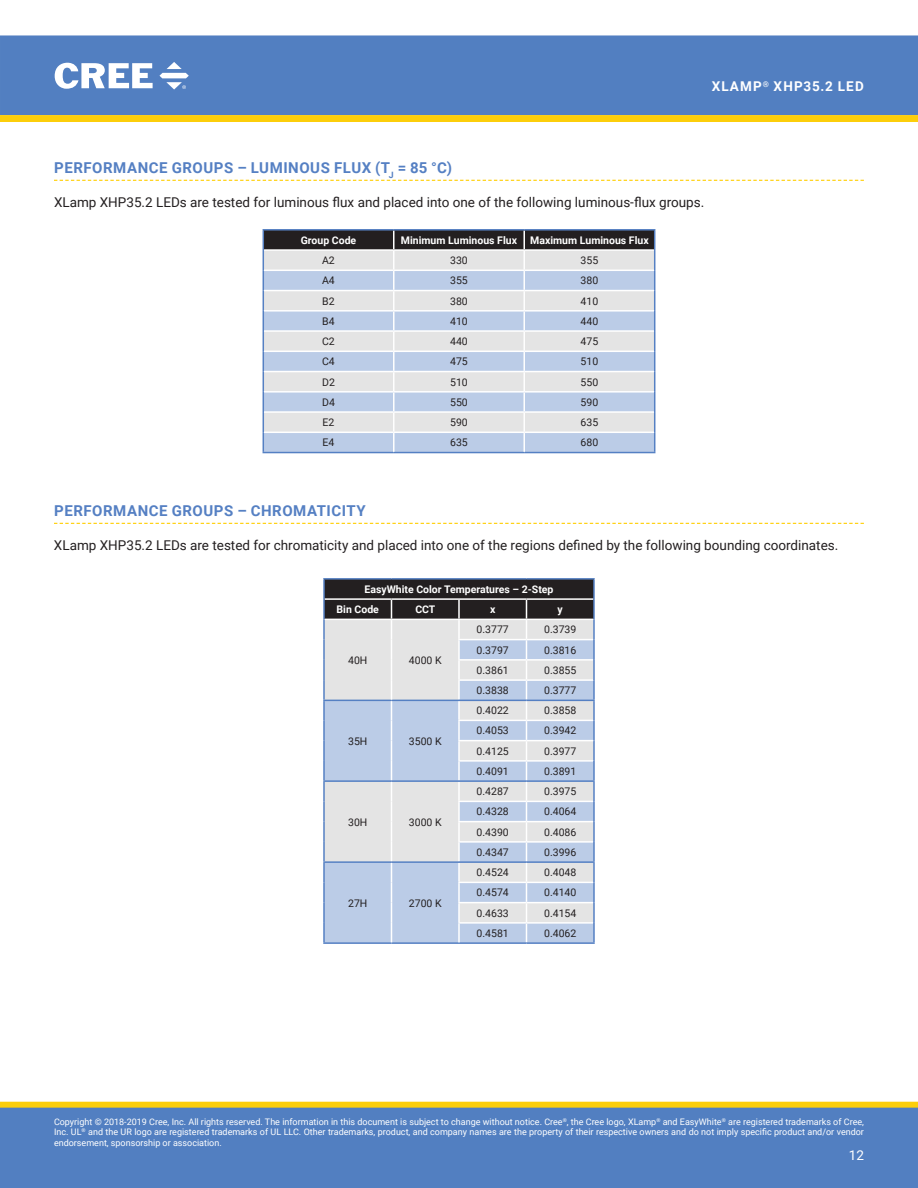
<style>
.page{position:relative;width:918px;height:1188px;background:#fff}
.page>*{position:absolute;margin:0;border:0;box-sizing:border-box;transform-origin:0 0}
.t1{font:700 15px "Roboto";letter-spacing:.035em;color:#5580c3}
.t2{font:13.5px "Roboto";color:#231f20}
.t3{font:700 13.5px "Roboto";letter-spacing:.085em;color:#fff}
.t4{font:13.5px "Roboto";color:#fff}
.t5{font:10.5px "Roboto";color:#231f20}
.t6{font:700 10.5px/20.2px "Roboto";color:#fff}
.t7{font:9px/10.8px "Roboto";color:#fff;text-align:justify}
</style>
<div class="page">
<div style="left:1px;top:36px;width:916px;height:78px;background:#527fc1"></div>
<div style="left:0;top:35px;width:918px;height:80px;border:1px solid #527fc1"></div>
<svg style="left:55px;top:63px;width:98px;height:26px"></svg>
<svg style="left:159px;top:62px;width:30px;height:28px"></svg>
<div style="left:1px;top:1102px;width:916px;height:6px;background:#fcce0b"></div>
<div style="left:0;top:1102px;width:918px;height:6px;border:1px solid #fcce0b"></div>
<div style="left:0;top:1108px;width:918px;height:80px;background:#527fc1"></div>
<svg style="left:0;top:115px;width:918px;height:7px;background:#fbce0d"></svg>
<svg style="left:54px;top:180px;width:810px;height:1px"></svg>
<svg style="left:54px;top:523px;width:810px;height:1px"></svg>
<hr style="left:263px;top:229px;width:131px;height:2px;background:#5580c3">
<hr style="left:394px;top:229px;width:130px;height:2px;background:#5580c3">
<hr style="left:524px;top:229px;width:131px;height:2px;background:#5580c3">
<hr style="left:263px;top:452px;width:131px;height:1px;background:#5580c3">
<hr style="left:394px;top:452px;width:130px;height:1px;background:#5580c3">
<hr style="left:524px;top:452px;width:131px;height:1px;background:#5580c3">
<svg style="left:263px;top:230px;width:392px;height:222px;background:#c0c7d4"></svg>
<hr style="left:264px;top:270px;width:130px;height:1px;background:#fff">
<hr style="left:394px;top:270px;width:130px;height:1px;background:#fff">
<hr style="left:524px;top:270px;width:130px;height:1px;background:#fff">
<hr style="left:264px;top:290px;width:130px;height:1px;background:#fff">
<hr style="left:394px;top:290px;width:130px;height:1px;background:#fff">
<hr style="left:524px;top:290px;width:130px;height:1px;background:#fff">
<hr style="left:264px;top:310px;width:130px;height:2px;background:#fff">
<hr style="left:394px;top:310px;width:130px;height:2px;background:#fff">
<hr style="left:524px;top:310px;width:130px;height:2px;background:#fff">
<hr style="left:264px;top:330px;width:130px;height:2px;background:#fff">
<hr style="left:394px;top:330px;width:130px;height:2px;background:#fff">
<hr style="left:524px;top:330px;width:130px;height:2px;background:#fff">
<hr style="left:264px;top:351px;width:130px;height:1px;background:#fff">
<hr style="left:394px;top:351px;width:130px;height:1px;background:#fff">
<hr style="left:524px;top:351px;width:130px;height:1px;background:#fff">
<hr style="left:264px;top:371px;width:130px;height:1px;background:#fff">
<hr style="left:394px;top:371px;width:130px;height:1px;background:#fff">
<hr style="left:524px;top:371px;width:130px;height:1px;background:#fff">
<hr style="left:264px;top:391px;width:130px;height:2px;background:#fff">
<hr style="left:394px;top:391px;width:130px;height:2px;background:#fff">
<hr style="left:524px;top:391px;width:130px;height:2px;background:#fff">
<hr style="left:264px;top:411px;width:130px;height:2px;background:#fff">
<hr style="left:394px;top:411px;width:130px;height:2px;background:#fff">
<hr style="left:524px;top:411px;width:130px;height:2px;background:#fff">
<hr style="left:264px;top:432px;width:130px;height:1px;background:#fff">
<hr style="left:394px;top:432px;width:130px;height:1px;background:#fff">
<hr style="left:524px;top:432px;width:130px;height:1px;background:#fff">
<hr style="left:459px;top:942px;width:67px;height:2px;background:#5580c3">
<hr style="left:526px;top:942px;width:69px;height:2px;background:#5580c3">
<hr style="left:323px;top:942px;width:68px;height:2px;background:#5580c3">
<hr style="left:391px;top:942px;width:68px;height:2px;background:#5580c3">
<hr style="left:323px;top:578px;width:68px;height:2px;background:#5580c3">
<hr style="left:391px;top:578px;width:68px;height:2px;background:#5580c3">
<hr style="left:459px;top:578px;width:67px;height:2px;background:#5580c3">
<hr style="left:526px;top:578px;width:69px;height:2px;background:#5580c3">
<svg style="left:323px;top:579px;width:272px;height:363px;background:#bcc4d2"></svg>
<h2 class="t3" style="left:712px;top:77px;width:154px">XLAMP<sup>®</sup> XHP35.2 LED</h2>
<h1 class="t1" style="left:54px;top:157px;width:400px">PERFORMANCE GROUPS – LUMINOUS FLUX (T<sub>J</sub> = 85 °C)</h1>
<h2 class="t2" style="left:54px;top:192px;width:652px">XLamp XHP35.2 LEDs are tested for luminous flux and placed into one of the following luminous-flux groups.</h2>
<p class="t6" style="left:301px;top:230px;width:57px">Group Code</p>
<p class="t6" style="left:401px;top:230px;width:118px">Minimum Luminous Flux</p>
<p class="t6" style="left:530px;top:230px;width:120px">Maximum Luminous Flux</p>
<p class="t5" style="left:322px;top:253px;width:14px">A2</p>
<p class="t5" style="left:450px;top:253px;width:19px">330</p>
<p class="t5" style="left:581px;top:253px;width:19px">355</p>
<p class="t5" style="left:322px;top:273px;width:14px">A4</p>
<p class="t5" style="left:450px;top:273px;width:19px">355</p>
<p class="t5" style="left:581px;top:273px;width:19px">380</p>
<p class="t5" style="left:322px;top:294px;width:14px">B2</p>
<p class="t5" style="left:450px;top:294px;width:19px">380</p>
<p class="t5" style="left:581px;top:294px;width:19px">410</p>
<p class="t5" style="left:322px;top:314px;width:14px">B4</p>
<p class="t5" style="left:450px;top:314px;width:19px">410</p>
<p class="t5" style="left:581px;top:314px;width:19px">440</p>
<p class="t5" style="left:322px;top:334px;width:14px">C2</p>
<p class="t5" style="left:450px;top:334px;width:19px">440</p>
<p class="t5" style="left:581px;top:334px;width:19px">475</p>
<p class="t5" style="left:322px;top:354px;width:14px">C4</p>
<p class="t5" style="left:450px;top:354px;width:19px">475</p>
<p class="t5" style="left:581px;top:354px;width:19px">510</p>
<p class="t5" style="left:322px;top:375px;width:14px">D2</p>
<p class="t5" style="left:450px;top:375px;width:19px">510</p>
<p class="t5" style="left:581px;top:375px;width:19px">550</p>
<p class="t5" style="left:322px;top:395px;width:14px">D4</p>
<p class="t5" style="left:450px;top:395px;width:19px">550</p>
<p class="t5" style="left:581px;top:395px;width:19px">590</p>
<p class="t5" style="left:323px;top:415px;width:13px">E2</p>
<p class="t5" style="left:450px;top:415px;width:19px">590</p>
<p class="t5" style="left:581px;top:415px;width:19px">635</p>
<p class="t5" style="left:323px;top:435px;width:13px">E4</p>
<p class="t5" style="left:450px;top:435px;width:19px">635</p>
<p class="t5" style="left:581px;top:435px;width:19px">680</p>
<h1 class="t1" style="left:54px;top:500px;width:313px">PERFORMANCE GROUPS – CHROMATICITY</h1>
<h2 class="t2" style="left:54px;top:535px;width:786px">XLamp XHP35.2 LEDs are tested for chromaticity and placed into one of the regions defined by the following bounding coordinates.</h2>
<p class="t6" style="left:337px;top:579px;width:218px;text-indent:28px">EasyWhite Color Temperatures – 2-Step<br>Bin Code</p>
<p class="t6" style="left:415px;top:599px;width:22px">CCT</p>
<p class="t6" style="left:490px;top:599px;width:7px">x</p>
<p class="t6" style="left:558px;top:599px;width:7px">y</p>
<p class="t5" style="left:348px;top:653px;width:21px">40H</p>
<p class="t5" style="left:409px;top:653px;width:34px">4000 K</p>
<p class="t5" style="left:348px;top:734px;width:21px">35H</p>
<p class="t5" style="left:409px;top:734px;width:34px">3500 K</p>
<p class="t5" style="left:348px;top:814px;width:21px">30H</p>
<p class="t5" style="left:409px;top:814px;width:34px">3000 K</p>
<p class="t5" style="left:348px;top:895px;width:21px">27H</p>
<p class="t5" style="left:409px;top:895px;width:34px">2700 K</p>
<p class="t5" style="left:477px;top:622px;width:34px">0.3777</p>
<p class="t5" style="left:544px;top:622px;width:34px">0.3739</p>
<p class="t5" style="left:477px;top:643px;width:34px">0.3797</p>
<p class="t5" style="left:544px;top:643px;width:34px">0.3816</p>
<p class="t5" style="left:477px;top:663px;width:34px">0.3861</p>
<p class="t5" style="left:544px;top:663px;width:34px">0.3855</p>
<p class="t5" style="left:477px;top:683px;width:34px">0.3838</p>
<p class="t5" style="left:544px;top:683px;width:34px">0.3777</p>
<p class="t5" style="left:477px;top:703px;width:34px">0.4022</p>
<p class="t5" style="left:544px;top:703px;width:34px">0.3858</p>
<p class="t5" style="left:477px;top:723px;width:34px">0.4053</p>
<p class="t5" style="left:544px;top:723px;width:34px">0.3942</p>
<p class="t5" style="left:477px;top:744px;width:34px">0.4125</p>
<p class="t5" style="left:544px;top:744px;width:34px">0.3977</p>
<p class="t5" style="left:477px;top:764px;width:34px">0.4091</p>
<p class="t5" style="left:544px;top:764px;width:34px">0.3891</p>
<p class="t5" style="left:477px;top:784px;width:34px">0.4287</p>
<p class="t5" style="left:544px;top:784px;width:34px">0.3975</p>
<p class="t5" style="left:477px;top:804px;width:34px">0.4328</p>
<p class="t5" style="left:544px;top:804px;width:34px">0.4064</p>
<p class="t5" style="left:477px;top:825px;width:34px">0.4390</p>
<p class="t5" style="left:544px;top:825px;width:34px">0.4086</p>
<p class="t5" style="left:477px;top:845px;width:34px">0.4347</p>
<p class="t5" style="left:544px;top:845px;width:34px">0.3996</p>
<p class="t5" style="left:477px;top:865px;width:34px">0.4524</p>
<p class="t5" style="left:544px;top:865px;width:34px">0.4048</p>
<p class="t5" style="left:477px;top:885px;width:34px">0.4574</p>
<p class="t5" style="left:544px;top:885px;width:34px">0.4140</p>
<p class="t5" style="left:477px;top:906px;width:34px">0.4633</p>
<p class="t5" style="left:544px;top:906px;width:34px">0.4154</p>
<p class="t5" style="left:477px;top:926px;width:34px">0.4581</p>
<p class="t5" style="left:544px;top:926px;width:34px">0.4062</p>
<p class="t7" style="left:54px;top:1116px;width:812px">Copyright © 2018-2019 Cree, Inc. All rights reserved. The information in this document is subject to change without notice. Cree<sup>®</sup>, the Cree logo, XLamp<sup>®</sup> and EasyWhite<sup>®</sup> are registered trademarks of Cree, Inc. UL<sup>®</sup> and the UR logo are registered trademarks of UL LLC. Other trademarks, product, and company names are the property of their respective owners and do not imply specific product and/or vendor endorsement, sponsorship or association.</p>
<h2 class="t4" style="left:849px;top:1145px;width:17px">12</h2>
</div>
